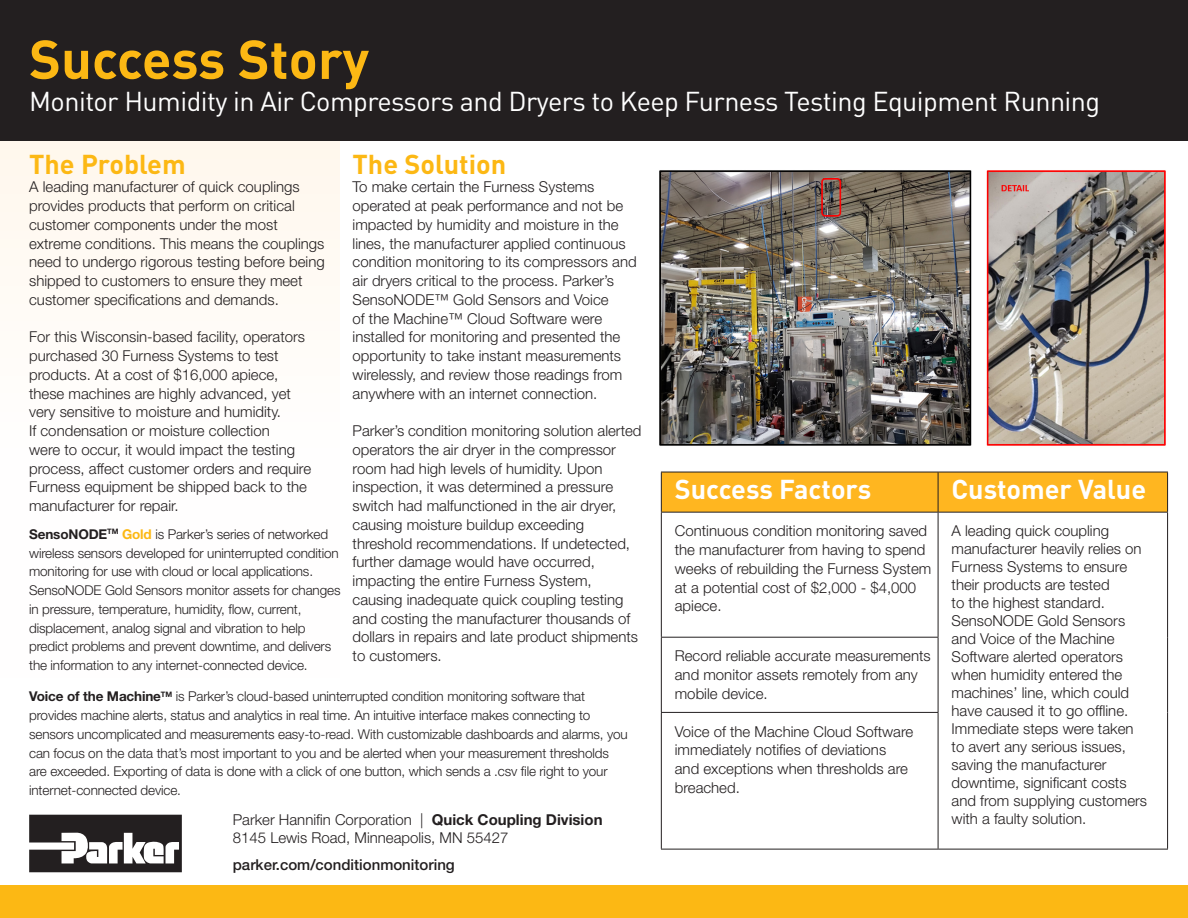
<style>
.page{position:relative;width:1188px;height:918px;background:#fff}
.page>*{position:absolute;margin:0;border:0;box-sizing:border-box;transform-origin:0 0}
.t1{font:700 54px "DINOT";color:#fcb814}
.t2{font:27px "DINOT";letter-spacing:-.02em;color:#fff}
.t3{font:700 27px "DINOT";color:#fff}
.The_Problem{font:700 27px "DINOT";color:#fcb814}
.The_Problem-2{font:300 15px/18.8px "Helvetica Neue LT Std";color:#231f20}
.customer_value{font:300 15px/18px "Helvetica Neue LT Std";color:#231f20}
.t4{font:500 15px "Helvetica Neue LT Std";color:#231f20}
.t5{font:300 13.5px/18.8px "Helvetica Neue LT Std";letter-spacing:-.01em;color:#231f20}
.s1{font-weight:700}
.s2{font-weight:700;color:#fcb814}
</style>
<div class="page">
<div style="left:0;top:135px;width:340px;height:543px;background:linear-gradient(to right,#fffcf9,#fffcf9)"></div>
<div style="left:0;top:885px;width:1188px;height:33px;background:#fcb814"></div>
<svg style="left:29px;top:815px;width:153px;height:57px"></svg>
<div style="left:0;top:0;width:1188px;height:140px;background:#231f20"></div>
<div style="left:662px;top:473px;width:505px;height:39px;background:#ffb620"></div>
<svg style="left:662px;top:513px;width:505px;height:336px"></svg>
<hr style="left:661px;top:472px;width:277px;height:1px;background:#231f20">
<hr style="left:661px;top:472px;width:1px;height:40px;background:#231f20">
<hr style="left:938px;top:472px;width:230px;height:1px;background:#231f20">
<hr style="left:938px;top:472px;width:1px;height:40px;background:#231f20">
<hr style="left:1167px;top:472px;width:1px;height:40px;background:#231f20">
<hr style="left:661px;top:512px;width:277px;height:1px;background:#231f20">
<hr style="left:661px;top:513px;width:1px;height:124px;background:#231f20">
<hr style="left:661px;top:637px;width:277px;height:1px;background:#231f20">
<hr style="left:661px;top:638px;width:1px;height:74px;background:#231f20">
<hr style="left:661px;top:713px;width:1px;height:136px;background:#231f20">
<hr style="left:661px;top:712px;width:277px;height:1px;background:#231f20">
<hr style="left:661px;top:849px;width:277px;height:1px;background:#231f20">
<hr style="left:938px;top:849px;width:230px;height:1px;background:#231f20">
<hr style="left:938px;top:512px;width:230px;height:1px;background:#231f20">
<hr style="left:938px;top:513px;width:1px;height:124px;background:#231f20">
<hr style="left:1167px;top:513px;width:1px;height:124px;background:#231f20">
<hr style="left:938px;top:638px;width:1px;height:74px;background:#231f20">
<hr style="left:1167px;top:637px;width:1px;height:75px;background:#231f20">
<hr style="left:938px;top:713px;width:1px;height:136px;background:#231f20">
<hr style="left:1167px;top:712px;width:1px;height:137px;background:#231f20">
<img style="left:659px;top:170px;width:507px;height:276px">
<p class="t1" style="left:29px;top:23px;width:341px">Success Story</p>
<p class="t2" style="left:29px;top:83px;width:1073px">Monitor Humidity in Air Compressors and Dryers to Keep Furness Testing Equipment Running</p>
<p class="The_Problem" style="left:353px;top:146px;width:155px">The Solution</p>
<p class="The_Problem-2" style="left:353px;top:177px;width:286px">To make certain the Furness Systems operated at peak performance and not be impacted by humidity and moisture in the lines, the manufacturer applied continuous condition monitoring to its compressors and air dryers critical to the process. Parker’s SensoNODE™ Gold Sensors and Voice<br>of the Machine™ Cloud Software were installed for monitoring and presented the opportunity to take instant measurements wirelessly, and review those readings from anywhere with an internet connection.</p>
<p class="The_Problem-2" style="left:353px;top:421px;width:290px">Parker’s condition monitoring solution alerted operators the air dryer in the compressor room had high levels of humidity. Upon inspection, it was determined a pressure switch had malfunctioned in the air dryer, causing moisture buildup exceeding threshold recommendations. If undetected, further damage would have occurred, impacting the entire Furness System, causing inadequate quick coupling testing and costing the manufacturer thousands of dollars in repairs and late product shipments to customers.</p>
<p class="The_Problem" style="left:29px;top:146px;width:158px">The Problem</p>
<p class="The_Problem-2" style="left:29px;top:177px;width:297px">A leading manufacturer of quick couplings provides products that perform on critical customer components under the most extreme conditions. This means the couplings need to undergo rigorous testing before being shipped to customers to ensure they meet customer specifications and demands.</p>
<p class="The_Problem-2" style="left:29px;top:327px;width:284px">For this Wisconsin-based facility, operators purchased 30 Furness Systems to test products. At a cost of $16,000 apiece, these machines are highly advanced, yet very sensitive to moisture and humidity.<br>If condensation or moisture collection<br>were to occur, it would impact the testing process, affect customer orders and require Furness equipment be shipped back to the manufacturer for repair.</p>
<p class="t5" style="left:29px;top:524px;width:313px"><span class="s1">SensoNODE</span><sup>TM</sup> <span class="s2">Gold</span> is Parker’s series of networked wireless sensors developed for uninterrupted condition monitoring for use with cloud or local applications.<br>SensoNODE Gold Sensors monitor assets for changes in pressure, temperature, humidity, flow, current, displacement, analog signal and vibration to help predict problems and prevent downtime, and delivers the information to any internet-connected device.</p>
<p class="t5" style="left:29px;top:687px;width:600px"><span class="s1">Voice of the Machine</span><sup>TM</sup> is Parker’s cloud-based uninterrupted condition monitoring software that provides machine alerts, status and analytics in real time. An intuitive interface makes connecting to sensors uncomplicated and measurements easy-to-read. With customizable dashboards and alarms, you can focus on the data that’s most important to you and be alerted when your measurement thresholds are exceeded. Exporting of data is done with a click of one button, which sends a .csv file right to your internet-connected device.</p>
<p class="The_Problem-2" style="left:233px;top:810px;width:371px">Parker Hannifin Corporation | <span class="s1">Quick Coupling Division</span></p>
<p class="The_Problem-2" style="left:233px;top:828px;width:277px">8145 Lewis Road, Minneapolis, MN 55427</p>
<p class="t4" style="left:233px;top:856px;width:224px">parker.com/conditionmonitoring</p>
<p class="t3" style="left:675px;top:471px;width:198px">Success Factors</p>
<p class="t3" style="left:952px;top:471px;width:196px">Customer Value</p>
<p class="The_Problem-2" style="left:675px;top:521px;width:258px">Continuous condition monitoring saved the manufacturer from having to spend weeks of rebuilding the Furness System at a potential cost of $2,000 - $4,000 apiece.</p>
<p class="customer_value" style="left:952px;top:522px;width:197px">A leading quick coupling manufacturer heavily relies on<br>Furness Systems to ensure their products are tested<br>to the highest standard.<br>SensoNODE Gold Sensors and Voice of the Machine<br>Software alerted operators when humidity entered the machines’ line, which could have caused it to go offline.<br>Immediate steps were taken to avert any serious issues, saving the manufacturer downtime, significant costs and from supplying customers with a faulty solution.</p>
<p class="The_Problem-2" style="left:675px;top:646px;width:257px">Record reliable accurate measurements and monitor assets remotely from any mobile device.</p>
<p class="The_Problem-2" style="left:675px;top:722px;width:240px">Voice of the Machine Cloud Software immediately notifies of deviations and exceptions when thresholds are breached.</p>
</div>
